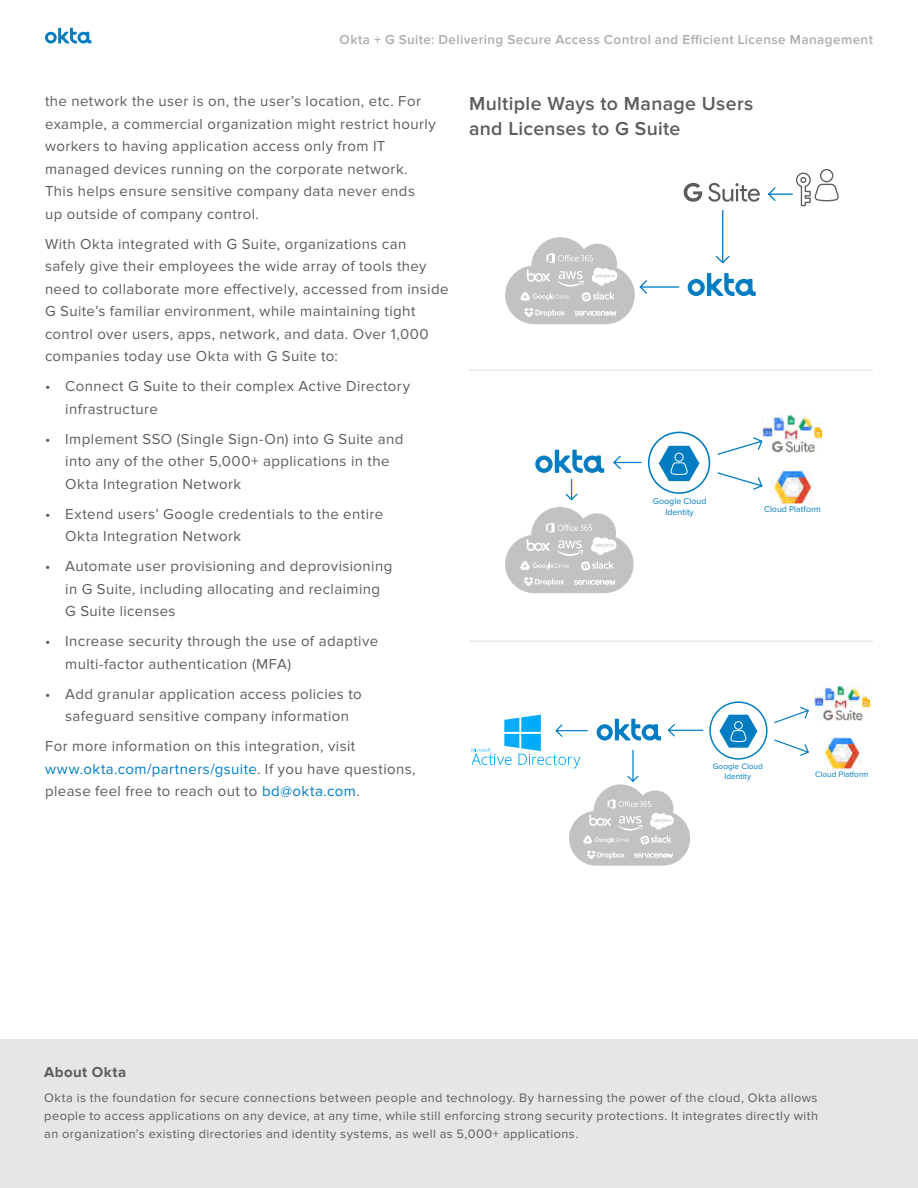
<style>
.page{position:relative;width:918px;height:1188px;background:#fff}
.page>*{position:absolute;margin:0;border:0;box-sizing:border-box;transform-origin:0 0}
.t1{font:600 19.5px/25.5px "Proxima Nova";letter-spacing:.015em;color:#5d5d5d}
.t2{font:15px/22.5px "Proxima Nova";letter-spacing:.025em;color:#5d5d5d}
.t3{font:700 15px "Proxima Nova";letter-spacing:.03em;color:#5d5d5d}
.t4{font:600 13.5px "Proxima Nova";letter-spacing:.03em;color:#abadac}
.t5{font:12.75px/18px "Proxima Nova";letter-spacing:.035em;color:#5d5d5d;text-align:justify}
.t6{font:8.85px/10.6px "Proxima Nova";color:#007dc2;text-align:center}
.t7{font:8.25px/9.9px "Proxima Nova";color:#007dc2;text-align:center}
.s1{color:#007dc1}
</style>
<div class="page">
<svg style="left:45px;top:28px;width:47px;height:16px"></svg>
<div style="left:0;top:1040px;width:918px;height:148px;background:#e6e6e8"></div>
<svg style="left:472px;top:706px;width:337px;height:160px"></svg>
<img style="left:814px;top:685px;width:55px;height:36px">
<img style="left:824px;top:738px;width:37px;height:30px">
<img style="left:763px;top:414px;width:59px;height:39px">
<img style="left:772px;top:470px;width:41px;height:33px">
<svg style="left:535px;top:436px;width:228px;height:65px"></svg>
<svg style="left:505px;top:507px;width:129px;height:86px"></svg>
<svg style="left:688px;top:273px;width:68px;height:23px"></svg>
<svg style="left:505px;top:237px;width:175px;height:87px"></svg>
<svg style="left:684px;top:183px;width:18px;height:19px"></svg>
<svg style="left:708px;top:169px;width:131px;height:95px"></svg>
<hr style="left:469px;top:370px;width:404px;height:1px;background:#e6e7e6">
<hr style="left:469px;top:640px;width:404px;height:2px;background:#e6e7e6">
<p class="t4" style="left:340px;top:31px;width:535px">Okta + G Suite: Delivering Secure Access Control and Efficient License Management</p>
<p class="t2" style="left:45px;top:90px;width:392px">the network the user is on, the user’s location, etc. For example, a commercial organization might restrict hourly workers to having application access only from IT managed devices running on the corporate network.<br>This helps ensure sensitive company data never ends up outside of company control.</p>
<p class="t2" style="left:45px;top:233px;width:405px">With Okta integrated with G Suite, organizations can safely give their employees the wide array of tools they need to collaborate more effectively, accessed from inside G Suite’s familiar environment, while maintaining tight control over users, apps, network, and data. Over 1,000 companies today use Okta with G Suite to:</p>
<p class="t2" style="left:65px;top:375px;width:346px;text-indent:-20px">• Connect G Suite to their complex Active Directory infrastructure</p>
<p class="t2" style="left:65px;top:428px;width:340px;text-indent:-20px">• Implement SSO (Single Sign-On) into G Suite and into any of the other 5,000+ applications in the<br>Okta Integration Network</p>
<p class="t2" style="left:65px;top:503px;width:319px;text-indent:-20px">• Extend users’ Google credentials to the entire<br>Okta Integration Network</p>
<p class="t2" style="left:65px;top:555px;width:329px;text-indent:-20px">• Automate user provisioning and deprovisioning in G Suite, including allocating and reclaiming<br>G Suite licenses</p>
<p class="t2" style="left:65px;top:630px;width:315px;text-indent:-20px">• Increase security through the use of adaptive multi-factor authentication (MFA)</p>
<p class="t2" style="left:45px;top:683px;width:318px;text-align:center">• Add granular application access policies to safeguard sensitive company information</p>
<p class="t2" style="left:45px;top:735px;width:372px">For more information on this integration, visit <span class="s1">www.okta.com/partners/gsuite</span>. If you have questions, please feel free to reach out to <span class="s1">bd@okta.com</span>.</p>
<h1 class="t1" style="left:469px;top:91px;width:286px">Multiple Ways to Manage Users and Licenses to G Suite</h1>
<p class="t6" style="left:653px;top:496px;width:55px">Google Cloud<br>Identity</p>
<p class="t6" style="left:764px;top:504px;width:58px">Cloud Platform</p>
<p class="t7" style="left:713px;top:762px;width:52px">Google Cloud<br>Identity</p>
<p class="t7" style="left:815px;top:769px;width:55px">Cloud Platform</p>
<p class="t3" style="left:44px;top:1063px;width:83px">About Okta</p>
<p class="t5" style="left:44px;top:1089px;width:775px">Okta is the foundation for secure connections between people and technology. By harnessing the power of the cloud, Okta allows people to access applications on any device, at any time, while still enforcing strong security protections. It integrates directly with an organization’s existing directories and identity systems, as well as 5,000+ applications.</p>
</div>
